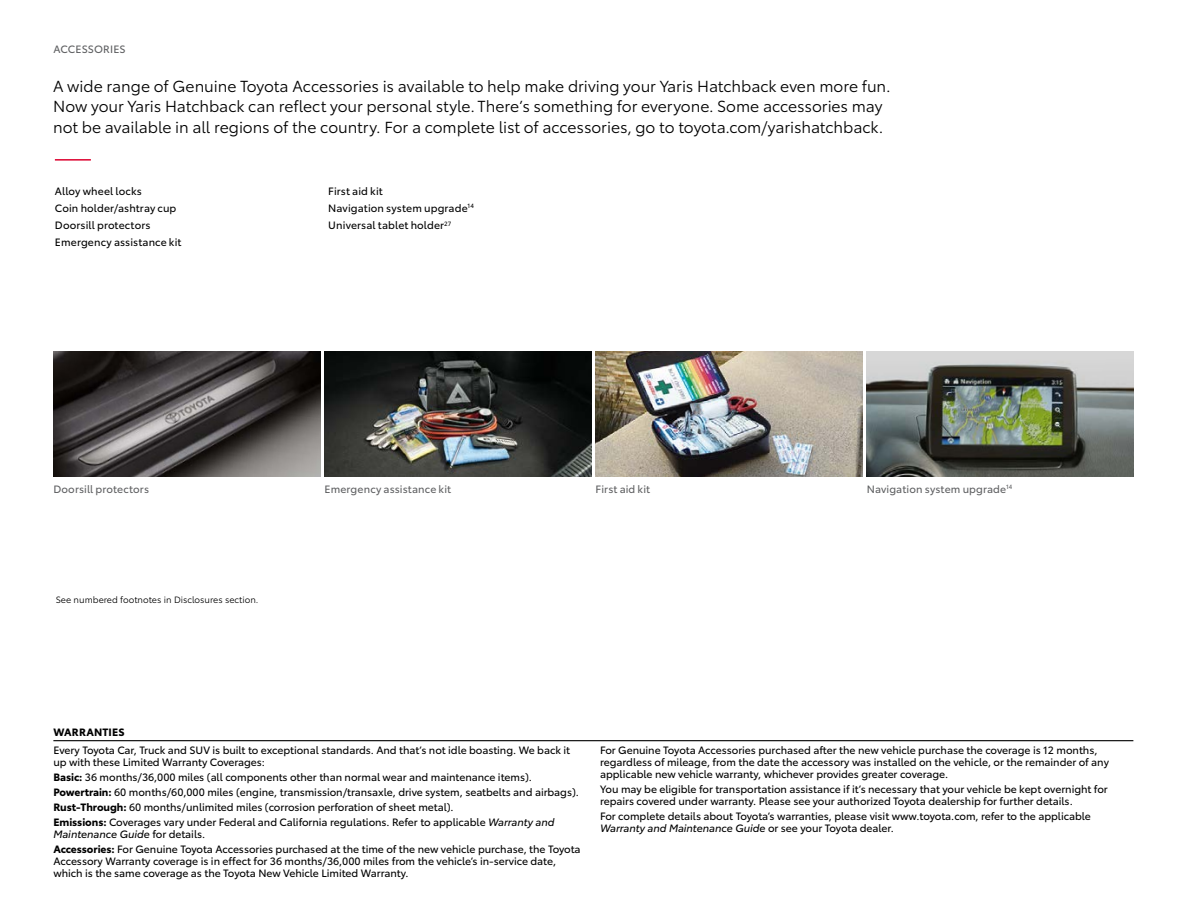
<style>
.page{position:relative;width:1188px;height:918px;background:#fff}
.page>*{position:absolute;margin:0;border:0;box-sizing:border-box;transform-origin:0 0}
.t1{font:15.75px/20.2px "Toyota Type";letter-spacing:-.005em;color:#000}
.t2{font:10.5px/12px "Toyota Type";letter-spacing:-.005em;color:#000}
.t3{font:10.5px "Toyota Type";letter-spacing:.01em;color:#5f6062}
.t4{font:700 10.5px "Toyota Type";letter-spacing:.015em;color:#000}
.t5{font:9px "Toyota Type";color:#000}
.s1{font-weight:700}
.s2{font-style:italic}
</style>
<div class="page">
<img style="left:53px;top:351px;width:267px;height:126px">
<img style="left:325px;top:351px;width:266px;height:126px">
<img style="left:596px;top:351px;width:266px;height:126px">
<img style="left:867px;top:351px;width:266px;height:126px">
<hr style="left:55px;top:159px;width:36px;height:2px;background:#dc002e">
<hr style="left:53px;top:740px;width:1080px;height:1px;background:#000">
<p class="t3" style="left:53px;top:41px;width:74px">ACCESSORIES</p>
<p class="t1" style="left:53px;top:75px;width:839px">A wide range of Genuine Toyota Accessories is available to help make driving your Yaris Hatchback even more fun.<br>Now your Yaris Hatchback can reflect your personal style. There’s something for everyone. Some accessories may not be available in all regions of the country. For a complete list of accessories, go to toyota.com/yarishatchback.</p>
<p class="t2" style="left:55px;top:182px;width:128px;line-height:17.2px">Alloy wheel locks<br>Coin holder/ashtray cup<br>Doorsill protectors<br>Emergency assistance kit</p>
<p class="t2" style="left:328px;top:182px;width:147px;line-height:17.2px">First aid kit<br>Navigation system upgrade<sup>14<br></sup>Universal tablet holder<sup>27</sup></p>
<p class="t3" style="left:53px;top:481px;width:97px">Doorsill protectors</p>
<p class="t3" style="left:325px;top:481px;width:128px">Emergency assistance kit</p>
<p class="t5" style="left:56px;top:593px;width:204px">See numbered footnotes in Disclosures section.</p>
<p class="t3" style="left:596px;top:481px;width:56px">First aid kit</p>
<p class="t3" style="left:867px;top:481px;width:147px">Navigation system upgrade<sup>14</sup></p>
<p class="t4" style="left:53px;top:724px;width:73px">WARRANTIES</p>
<p class="t2" style="left:53px;top:743px;width:518px">Every Toyota Car, Truck and SUV is built to exceptional standards. And that’s not idle boasting. We back it up with these Limited Warranty Coverages:</p>
<p class="t2" style="left:53px;top:769px;width:527px;line-height:15px"><span class="s1">Basic:</span> 36 months/36,000 miles (all components other than normal wear and maintenance items).<br><span class="s1">Powertrain:</span> 60 months/60,000 miles (engine, transmission/transaxle, drive system, seatbelts and airbags).<br><span class="s1">Rust-Through:</span> 60 months/unlimited miles (corrosion perforation of sheet metal).<br><span class="s1">Emissions:</span> Coverages vary under Federal and California regulations. Refer to applicable <span class="s2">Warranty and</span></p>
<p class="t2" style="left:53px;top:826px;width:529px;line-height:15px"><span class="s2">Maintenance Guide</span> for details.<br><span class="s1">Accessories:</span> For Genuine Toyota Accessories purchased at the time of the new vehicle purchase, the Toyota</p>
<p class="t2" style="left:53px;top:854px;width:504px">Accessory Warranty coverage is in effect for 36 months/36,000 miles from the vehicle’s in-service date, which is the same coverage as the Toyota New Vehicle Limited Warranty.</p>
<p class="t2" style="left:600px;top:743px;width:510px">For Genuine Toyota Accessories purchased after the new vehicle purchase the coverage is 12 months, regardless of mileage, from the date the accessory was installed on the vehicle, or the remainder of any applicable new vehicle warranty, whichever provides greater coverage.</p>
<p class="t2" style="left:600px;top:782px;width:509px">You may be eligible for transportation assistance if it’s necessary that your vehicle be kept overnight for repairs covered under warranty. Please see your authorized Toyota dealership for further details.</p>
<p class="t2" style="left:600px;top:809px;width:492px">For complete details about Toyota’s warranties, please visit www.toyota.com, refer to the applicable<br><span class="s2">Warranty and Maintenance Guide</span> or see your Toyota dealer.</p>
</div>
